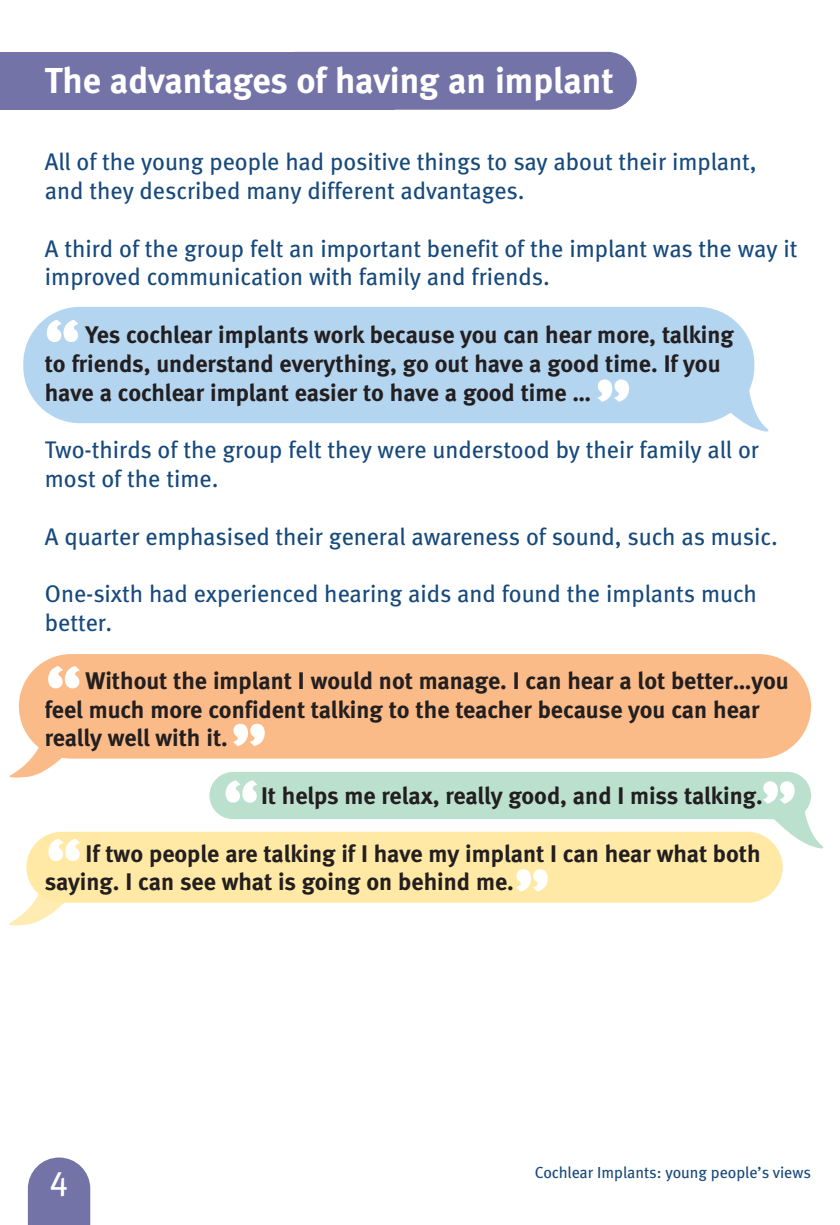
<style>
.page{position:relative;width:840px;height:1225px;background:#fff}
.page>*{position:absolute;margin:0;border:0;box-sizing:border-box;transform-origin:0 0}
.t1{font:900 68px "Meta";color:#fff}
.t2{font:700 36px "Meta";color:#fff}
.t3{font:34px "Meta";color:#fff}
.t4{font:700 24px/28.8px "Meta";color:#231f20}
.t5{font:24px/28.8px "Meta";color:#174a7c}
.t6{font:16px "Meta";color:#174a7c}
</style>
<div class="page">
<svg style="left:9px;top:872px;width:63px;height:54px"></svg>
<svg style="left:9px;top:725px;width:64px;height:53px"></svg>
<div style="left:26px;top:831px;width:756px;height:71px;background:#ffe9a5;border-radius:35px"></div>
<div style="left:209px;top:772px;width:601px;height:47px;background:#bbe1ce;border-radius:24px"></div>
<div style="left:19px;top:654px;width:791px;height:104px;background:#fbbb88;border-radius:52px"></div>
<svg style="left:711px;top:381px;width:58px;height:51px"></svg>
<div style="left:23px;top:307px;width:730px;height:116px;background:#b4d5f0;border-radius:57px"></div>
<div style="left:0;top:52px;width:394px;height:58px;background:#7373a8"></div>
<div style="left:267px;top:52px;width:369px;height:58px;background:#7373a8;border-radius:29px"></div>
<svg style="left:28px;top:1157px;width:62px;height:68px;background:#8181b1"></svg>
<svg style="left:766px;top:798px;width:57px;height:53px"></svg>
<h2 class="t2" style="left:45px;top:67px;width:570px">The advantages of having an implant</h2>
<p class="t5" style="left:45px;top:149px;width:713px">All of the young people had positive things to say about their implant, and they described many different advantages.</p>
<p class="t5" style="left:45px;top:236px;width:753px">A third of the group felt an important benefit of the implant was the way it improved communication with family and friends.</p>
<p class="t4" style="left:45px;top:322px;width:690px;text-indent:41px">Yes cochlear implants work because you can hear more, talking to friends, understand everything, go out have a good time. If you have a cochlear implant easier to have a good time …</p>
<p class="t5" style="left:45px;top:437px;width:715px">Two-thirds of the group felt they were understood by their family all or most of the time.</p>
<p class="t5" style="left:45px;top:524px;width:734px">A quarter emphasised their general awareness of sound, such as music.</p>
<p class="t5" style="left:45px;top:581px;width:713px">One-sixth had experienced hearing aids and found the implants much better.</p>
<p class="t4" style="left:45px;top:668px;width:744px;text-indent:41px">Without the implant I would not manage. I can hear a lot better…you feel much more confident talking to the teacher because you can hear really well with it.</p>
<p class="t4" style="left:261px;top:783px;width:503px">It helps me relax, really good, and I miss talking.</p>
<p class="t4" style="left:45px;top:840px;width:717px;text-indent:41px">If two people are talking if I have my implant I can hear what both saying. I can see what is going on behind me.</p>
<h1 class="t1" style="left:45px;top:320px;width:36px">“</h1>
<h1 class="t1" style="left:596px;top:380px;width:36px">”</h1>
<h1 class="t1" style="left:46px;top:666px;width:36px">“</h1>
<h1 class="t1" style="left:232px;top:724px;width:36px">”</h1>
<h1 class="t1" style="left:223px;top:781px;width:36px">“</h1>
<h1 class="t1" style="left:761px;top:782px;width:36px">”</h1>
<h1 class="t1" style="left:46px;top:839px;width:36px">“</h1>
<h1 class="t1" style="left:514px;top:870px;width:36px">”</h1>
<h3 class="t3" style="left:50px;top:1165px;width:20px">4</h3>
<p class="t6" style="left:534px;top:1167px;width:278px">Cochlear Implants: young people’s views</p>
</div>
